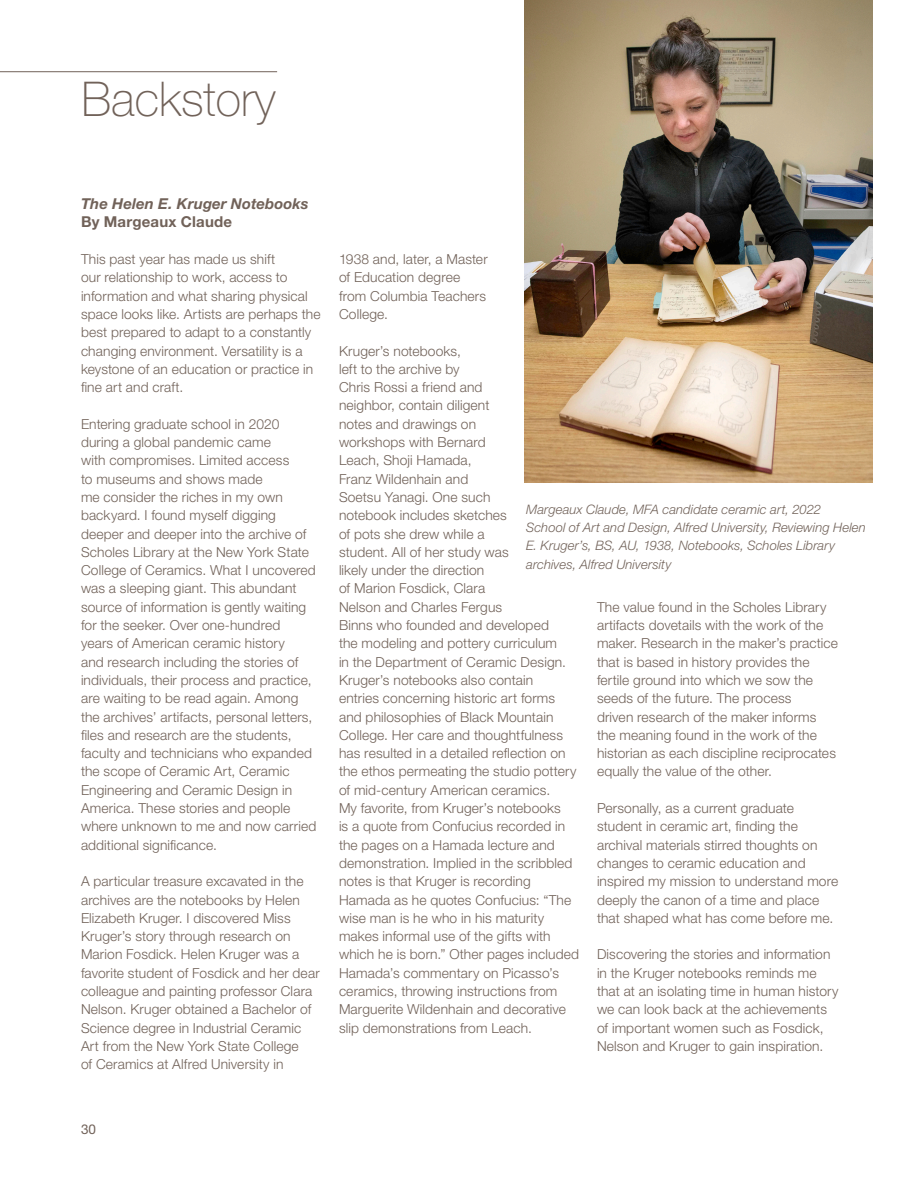
<style>
.page{position:relative;width:918px;height:1188px;background:#fff}
.page>*{position:absolute;margin:0;border:0;box-sizing:border-box;transform-origin:0 0}
.t1{font:100 48px "Helvetica Neue LT Std";color:#716259}
.t2{font:italic 700 15px "Helvetica Neue LT Std";letter-spacing:.005em;color:#716259}
.t3{font:700 15px "Helvetica Neue LT Std";letter-spacing:.015em;color:#716259}
.t4{font:300 13.8px/18.3px "Helvetica Neue LT Std";letter-spacing:.01em;color:#716259}
.t5{font:13.5px "Helvetica Neue LT Std";color:#716259}
.t6{font:italic 300 13.05px/18.3px "Helvetica Neue LT Std";letter-spacing:.005em;color:#716259}
</style>
<div class="page">
<img style="left:525px;top:0;width:348px;height:483px">
<hr style="left:0;top:71px;width:277px;height:1px;background:#716259">
<h1 class="t1" style="left:82px;top:71px;width:196px">Backstory</h1>
<p class="t2" style="left:81px;top:194px;width:229px">The Helen E. Kruger Notebooks</p>
<p class="t3" style="left:81px;top:213px;width:153px">By Margeaux Claude</p>
<p class="t4" style="left:81px;top:250px;width:241px">This past year has made us shift<br>our relationship to work, access to information and what sharing physical space looks like. Artists are perhaps the best prepared to adapt to a constantly changing environment. Versatility is a keystone of an education or practice in fine art and craft.</p>
<p class="t4" style="left:81px;top:414px;width:237px">Entering graduate school in 2020 during a global pandemic came<br>with compromises. Limited access<br>to museums and shows made<br>me consider the riches in my own backyard. I found myself digging deeper and deeper into the archive of Scholes Library at the New York State College of Ceramics. What I uncovered was a sleeping giant. This abundant source of information is gently waiting for the seeker. Over one-hundred<br>years of American ceramic history<br>and research including the stories of individuals, their process and practice, are waiting to be read again. Among the archives’ artifacts, personal letters, files and research are the students, faculty and technicians who expanded the scope of Ceramic Art, Ceramic Engineering and Ceramic Design in America. These stories and people where unknown to me and now carried additional significance.</p>
<p class="t4" style="left:81px;top:872px;width:240px">A particular treasure excavated in the archives are the notebooks by Helen Elizabeth Kruger. I discovered Miss Kruger’s story through research on Marion Fosdick. Helen Kruger was a favorite student of Fosdick and her dear colleague and painting professor Clara Nelson. Kruger obtained a Bachelor of Science degree in Industrial Ceramic Art from the New York State College<br>of Ceramics at Alfred University in</p>
<p class="t4" style="left:339px;top:250px;width:150px">1938 and, later, a Master of Education degree from Columbia Teachers<br>College.</p>
<p class="t4" style="left:339px;top:341px;width:242px">Kruger’s notebooks,<br>left to the archive by<br>Chris Rossi a friend and<br>neighbor, contain diligent<br>notes and drawings on<br>workshops with Bernard<br>Leach, Shoji Hamada,<br>Franz Wildenhain and<br>Soetsu Yanagi. One such<br>notebook includes sketches<br>of pots she drew while a<br>student. All of her study was<br>likely under the direction<br>of Marion Fosdick, Clara<br>Nelson and Charles Fergus<br>Binns who founded and developed<br>the modeling and pottery curriculum<br>in the Department of Ceramic Design.<br>Kruger’s notebooks also contain<br>entries concerning historic art forms and philosophies of Black Mountain<br>College. Her care and thoughtfulness has resulted in a detailed reflection on the ethos permeating the studio pottery of mid-century American ceramics.<br>My favorite, from Kruger’s notebooks<br>is a quote from Confucius recorded in the pages on a Hamada lecture and demonstration. Implied in the scribbled notes is that Kruger is recording<br>Hamada as he quotes Confucius: “The wise man is he who in his maturity makes informal use of the gifts with which he is born.” Other pages included<br>Hamada’s commentary on Picasso’s ceramics, throwing instructions from<br>Marguerite Wildenhain and decorative slip demonstrations from Leach.</p>
<p class="t6" style="left:526px;top:500px;width:341px">Margeaux Claude, MFA candidate ceramic art, 2022<br>School of Art and Design, Alfred University, Reviewing Helen E. Kruger’s, BS, AU, 1938, Notebooks, Scholes Library archives, Alfred University</p>
<p class="t4" style="left:597px;top:597px;width:242px">The value found in the Scholes Library artifacts dovetails with the work of the maker. Research in the maker’s practice that is based in history provides the fertile ground into which we sow the seeds of the future. The process<br>driven research of the maker informs the meaning found in the work of the historian as each discipline reciprocates equally the value of the other.</p>
<p class="t4" style="left:597px;top:799px;width:243px">Personally, as a current graduate student in ceramic art, finding the archival materials stirred thoughts on changes to ceramic education and inspired my mission to understand more deeply the canon of a time and place that shaped what has come before me.</p>
<p class="t4" style="left:597px;top:945px;width:243px">Discovering the stories and information in the Kruger notebooks reminds me that at an isolating time in human history we can look back at the achievements of important women such as Fosdick, Nelson and Kruger to gain inspiration.</p>
<p class="t5" style="left:81px;top:1121px;width:17px">30</p>
</div>
